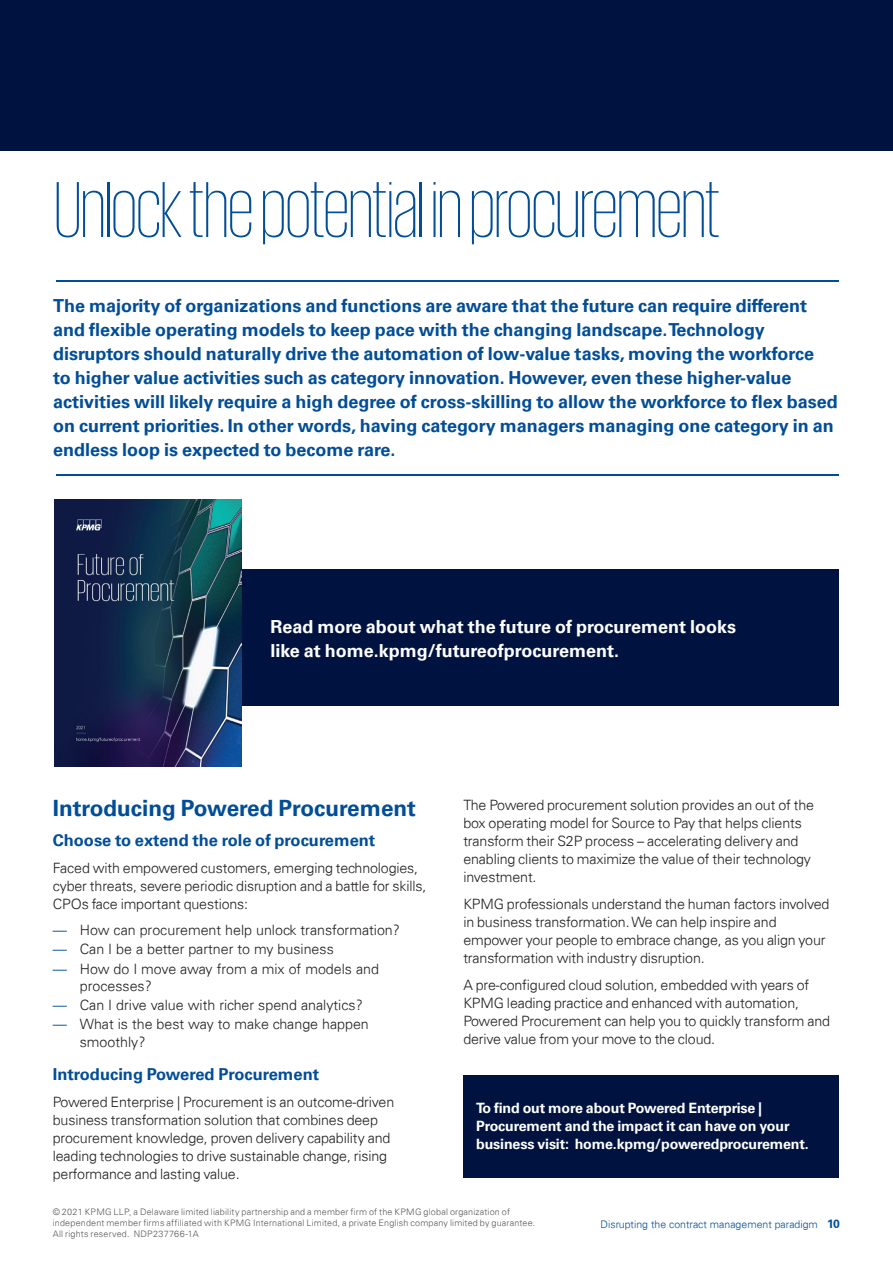
<style>
.page{position:relative;width:893px;height:1263px;background:#fff}
.page>*{position:absolute;margin:0;border:0;box-sizing:border-box;transform-origin:0 0}
.t1{font:200 81px "KPMG";letter-spacing:-.01em;color:#014d97}
.t2{font:700 22.5px "Univers 65";color:#014d97}
.t3{font:700 18px/24px "Univers 65";color:#014d97}
.t4{font:700 18px/24px "Univers 65";color:#fff}
.t5{font:700 16.5px "Univers 65";color:#014d97}
.t6{font:300 14.25px/18px "Univers 45";letter-spacing:-.01em;color:#231f20}
.t7{font:700 14.25px/18px "Univers 65";letter-spacing:-.01em;color:#fff}
.t8{font:300 10.5px "Univers 45";color:#014d97}
.t9{font:300 9px/10.8px "Univers 45";letter-spacing:.02em;color:#57585a}
.s1{color:#014d97}
.s2{font-family:"Univers 65";font-weight:700;font-size:12px}
</style>
<div class="page">
<div style="left:0;top:0;width:893px;height:151px;background:#001340"></div>
<div style="left:228px;top:570px;width:610px;height:136px;background:#001340"></div>
<div style="left:463px;top:1076px;width:375px;height:102px;background:#001340"></div>
<img style="left:54px;top:499px;width:187px;height:268px">
<hr style="left:56px;top:475px;width:782px;height:1px;background:#014d97">
<hr style="left:56px;top:280px;width:782px;height:1px;background:#014d97">
<h1 class="t1" style="left:54px;top:171px;width:668px">Unlock the potential in procurement</h1>
<p class="t3" style="left:53px;top:294px;width:786px">The majority of organizations and functions are aware that the future can require different and flexible operating models to keep pace with the changing landscape. Technology disruptors should naturally drive the automation of low-value tasks, moving the workforce<br>to higher value activities such as category innovation. However, even these higher-value activities will likely require a high degree of cross-skilling to allow the workforce to flex based on current priorities. In other words, having category managers managing one category in an endless loop is expected to become rare.</p>
<p class="t4" style="left:270px;top:615px;width:467px">Read more about what the future of procurement looks like at home.kpmg/futureofprocurement.</p>
<h2 class="t2" style="left:53px;top:795px;width:365px">Introducing Powered Procurement</h2>
<p class="t5" style="left:53px;top:831px;width:324px">Choose to extend the role of procurement</p>
<p class="t6" style="left:53px;top:859px;width:375px">Faced with empowered customers, emerging technologies, cyber threats, severe periodic disruption and a battle for skills,<br>CPOs face important questions:</p>
<p class="t6" style="left:53px;top:921px;width:349px"><span class="s1">—</span> How can procurement help unlock transformation?</p>
<p class="t6" style="left:53px;top:940px;width:283px"><span class="s1">—</span> Can I be a better partner to my business</p>
<p class="t6" style="left:80px;top:960px;width:301px;line-height:17.1px;text-indent:-27px"><span class="s1">—</span> How do I move away from a mix of models and processes?</p>
<p class="t6" style="left:53px;top:996px;width:311px"><span class="s1">—</span> Can I drive value with richer spend analytics?</p>
<p class="t6" style="left:80px;top:1015px;width:291px;text-indent:-27px"><span class="s1">—</span> What is the best way to make change happen smoothly?</p>
<p class="t5" style="left:53px;top:1065px;width:268px">Introducing Powered Procurement</p>
<p class="t6" style="left:53px;top:1093px;width:343px">Powered Enterprise | Procurement is an outcome-driven business transformation solution that combines deep procurement knowledge, proven delivery capability and leading technologies to drive sustainable change, rising performance and lasting value.</p>
<p class="t6" style="left:463px;top:796px;width:352px">The Powered procurement solution provides an out of the box operating model for Source to Pay that helps clients transform their S2P process – accelerating delivery and enabling clients to maximize the value of their technology investment.</p>
<p class="t6" style="left:463px;top:895px;width:368px">KPMG professionals understand the human factors involved in business transformation. We can help inspire and empower your people to embrace change, as you align your transformation with industry disruption.</p>
<p class="t6" style="left:463px;top:976px;width:368px">A pre-configured cloud solution, embedded with years of KPMG leading practice and enhanced with automation, Powered Procurement can help you to quickly transform and derive value from your move to the cloud.</p>
<p class="t7" style="left:476px;top:1099px;width:334px">To find out more about Powered Enterprise |<br>Procurement and the impact it can have on your business visit: home.kpmg/poweredprocurement.</p>
<p class="t9" style="left:53px;top:1206px;width:484px">© 2021 KPMG LLP, a Delaware limited liability partnership and a member firm of the KPMG global organization of independent member firms affiliated with KPMG International Limited, a private English company limited by guarantee.<br>All rights reserved. NDP237766-1A</p>
<p class="t8" style="left:600px;top:1217px;width:241px">Disrupting the contract management paradigm <span class="s2">10</span></p>
</div>
